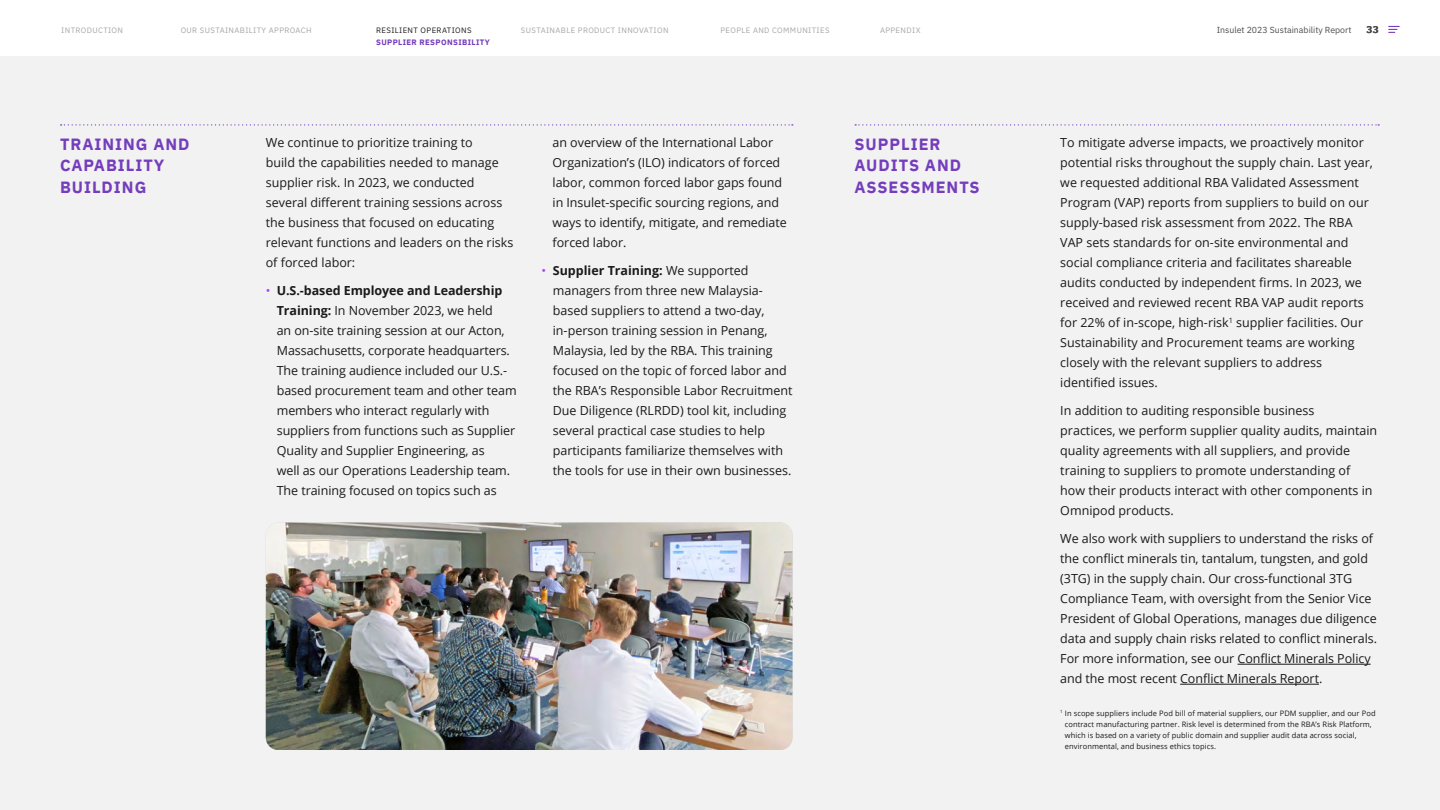
<style>
.page{position:relative;width:1440px;height:810px;background:#fff}
.page>*{position:absolute;margin:0;border:0;box-sizing:border-box;transform-origin:0 0}
.t1{font:700 16.25px/21.2px "IBM Plex Sans";letter-spacing:.06em;color:#743dbc}
.t2{font:12.5px/20px "Open Sans";color:#1b1a1a}
.t3{font:700 10px "IBM Plex Sans";color:#4d4d4d}
.t4{font:8.75px "IBM Plex Sans";color:#4d4d4d}
.t5{font:7.75px "IBM Plex Sans";letter-spacing:.05em;color:#a6a6a6}
.t6{font:700 7.75px "IBM Plex Sans";letter-spacing:.05em;color:#743dbc}
.t7{font:7.75px "IBM Plex Sans";letter-spacing:.05em;color:#1b1a1a}
.t8{font:7.5px/11.2px "Open Sans";letter-spacing:.01em;color:#1b1a1a}
.s1{color:#ad44fb}
.s2{font-weight:700}
</style>
<div class="page">
<svg style="left:1389px;top:26px;width:10px;height:7px"></svg>
<div style="left:0;top:56px;width:1440px;height:754px;background:#f2f2f2"></div>
<svg style="left:61px;top:124px;width:732px;height:2px"></svg>
<svg style="left:855px;top:124px;width:524px;height:2px"></svg>
<hr style="left:1238px;top:664px;width:133px;height:1px;background:#1b1a1a">
<hr style="left:1180px;top:684px;width:139px;height:1px;background:#1b1a1a">
<img style="left:266px;top:522px;width:526px;height:228px">
<p class="t5" style="left:61px;top:24px;width:63px">INTRODUCTION</p>
<p class="t5" style="left:181px;top:24px;width:132px">OUR SUSTAINABILITY APPROACH</p>
<p class="t7" style="left:376px;top:24px;width:97px">RESILIENT OPERATIONS</p>
<p class="t5" style="left:521px;top:24px;width:149px">SUSTAINABLE PRODUCT INNOVATION</p>
<p class="t5" style="left:720px;top:24px;width:111px">PEOPLE AND COMMUNITIES</p>
<p class="t5" style="left:880px;top:24px;width:42px">APPENDIX</p>
<p class="t4" style="left:1217px;top:23px;width:136px">Insulet 2023 Sustainability Report</p>
<p class="t3" style="left:1367px;top:21px;width:14px">33</p>
<p class="t6" style="left:376px;top:36px;width:115px">SUPPLIER RESPONSIBILITY</p>
<p class="t2" style="left:553px;top:132px;width:236px">an overview of the International Labor Organization’s (ILO) indicators of forced labor, common forced labor gaps found in Insulet-specific sourcing regions, and ways to identify, mitigate, and remediate forced labor.</p>
<p class="t2" style="left:553px;top:260px;width:241px;text-indent:-11px"><span class="s1">•</span> <span class="s2">Supplier Training:</span> We supported managers from three new Malaysia&shy;based suppliers to attend a two-day, in-person training session in Penang, Malaysia, led by the RBA. This training focused on the topic of forced labor and the RBA’s Responsible Labor Recruitment Due Diligence (RLRDD) tool kit, including several practical case studies to help participants familiarize themselves with the tools for use in their own businesses.</p>
<p class="t2" style="left:266px;top:132px;width:249px">We continue to prioritize training to<br>build the capabilities needed to manage supplier risk. In 2023, we conducted several different training sessions across the business that focused on educating relevant functions and leaders on the risks of forced labor:</p>
<p class="t2" style="left:277px;top:280px;width:241px;text-indent:-11px"><span class="s1">•</span> <span class="s2">U.S.-based Employee and Leadership Training:</span> In November 2023, we held<br>an on-site training session at our Acton, Massachusetts, corporate headquarters.<br>The training audience included our U.S.- based procurement team and other team members who interact regularly with suppliers from functions such as Supplier Quality and Supplier Engineering, as<br>well as our Operations Leadership team.<br>The training focused on topics such as</p>
<p class="t1" style="left:60px;top:132px;width:131px">TRAINING AND<br>CAPABILITY<br>BUILDING</p>
<p class="t1" style="left:855px;top:132px;width:127px">SUPPLIER<br>AUDITS AND<br>ASSESSMENTS</p>
<p class="t2" style="left:1060px;top:132px;width:314px">To mitigate adverse impacts, we proactively monitor potential risks throughout the supply chain. Last year, we requested additional RBA Validated Assessment Program (VAP) reports from suppliers to build on our supply-based risk assessment from 2022. The RBA VAP sets standards for on-site environmental and social compliance criteria and facilitates shareable audits conducted by independent firms. In 2023, we received and reviewed recent RBA VAP audit reports for 22% of in-scope, high-risk<sup>1</sup> supplier facilities. Our Sustainability and Procurement teams are working closely with the relevant suppliers to address identified issues.</p>
<p class="t2" style="left:1060px;top:400px;width:318px">In addition to auditing responsible business<br>practices, we perform supplier quality audits, maintain quality agreements with all suppliers, and provide training to suppliers to promote understanding of how their products interact with other components in Omnipod products.</p>
<p class="t2" style="left:1060px;top:528px;width:318px">We also work with suppliers to understand the risks of the conflict minerals tin, tantalum, tungsten, and gold (3TG) in the supply chain. Our cross-functional 3TG Compliance Team, with oversight from the Senior Vice President of Global Operations, manages due diligence data and supply chain risks related to conflict minerals.<br>For more information, see our Conflict Minerals Policy and the most recent Conflict Minerals Report.</p>
<p class="t8" style="left:1065px;top:707px;width:312px;text-indent:-5px"><sup>1</sup> In scope suppliers include Pod bill of material suppliers, our PDM supplier, and our Pod contract manufacturing partner. Risk level is determined from the RBA’s Risk Platform, which is based on a variety of public domain and supplier audit data across social, environmental, and business ethics topics.</p>
</div>
